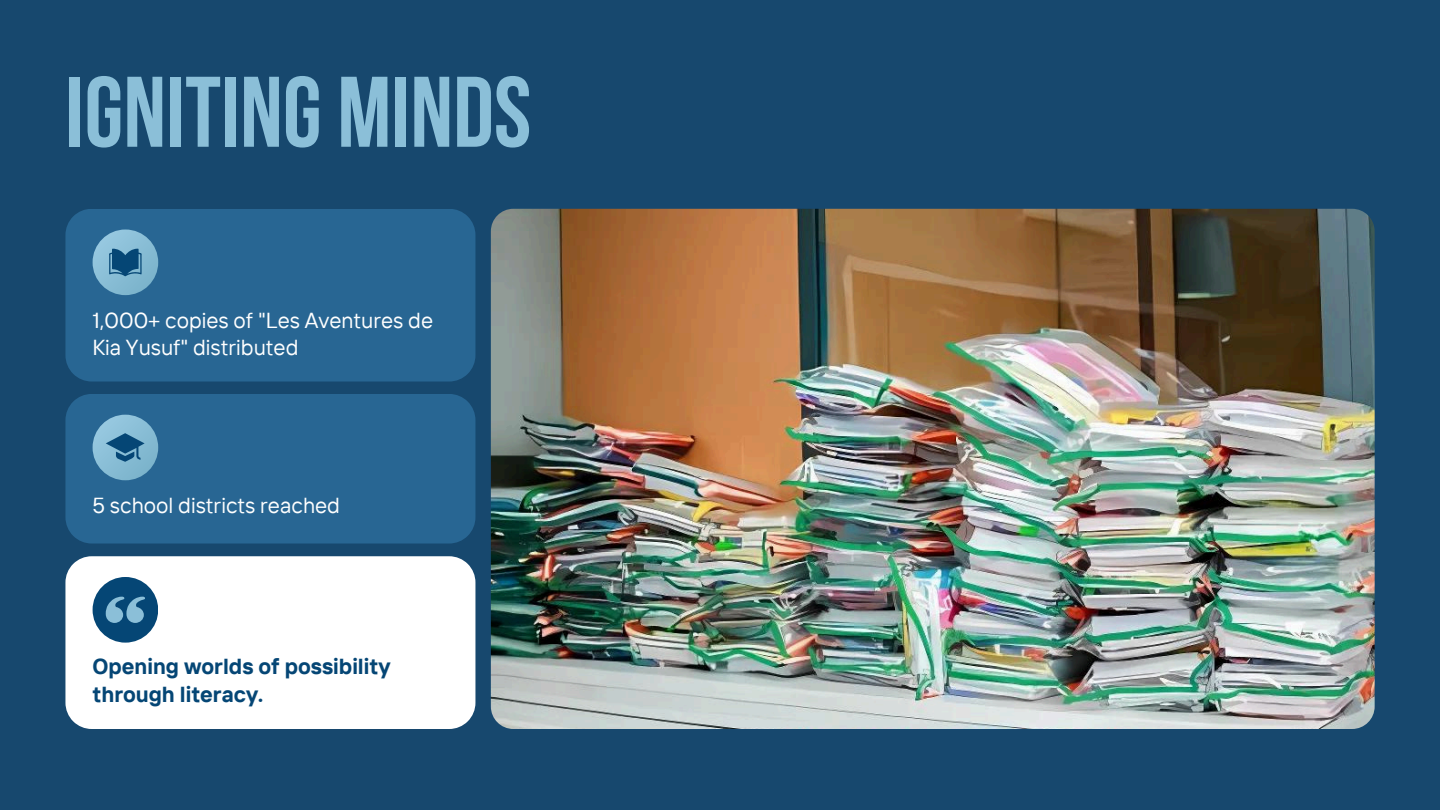
<style>
.page{position:relative;width:1440px;height:810px;background:#17486e}
.page>*{position:absolute;margin:0;border:0;box-sizing:border-box;transform-origin:0 0}
.t1{font:100px "Bebas Neue Cyrillic";color:#8bbfd8}
.t2{font:21.7px/27.6px "TT Interphases";color:#fff}
.t3{font:700 21.7px/27.8px "TT Interphases";color:#054675}
</style>
<div class="page">
<img style="left:491px;top:209px;width:883px;height:520px;border-radius:23px">
<div style="left:65px;top:209px;width:410px;height:173px;background:#286693"></div>
<div style="left:93px;top:230px;width:65px;height:65px;background:linear-gradient(to right,#93c5dd,#7eb6ce);border-radius:50%"></div>
<div style="left:65px;top:394px;width:410px;height:150px;background:#286693"></div>
<div style="left:93px;top:415px;width:65px;height:65px;background:linear-gradient(to right,#93c5dd,#7fb6ce);border-radius:50%"></div>
<div style="left:65px;top:556px;width:410px;height:173px;background:#fff"></div>
<div style="left:93px;top:577px;width:65px;height:66px;background:#054675;border-radius:50%"></div>
<svg style="left:106px;top:597px;width:39px;height:26px"></svg>
<svg style="left:109px;top:248px;width:33px;height:28px"></svg>
<svg style="left:106px;top:433px;width:39px;height:29px"></svg>
<p class="t1" style="left:65px;top:72px;width:467px">IGNITING MINDS</p>
<p class="t2" style="left:93px;top:306px;width:342px">1,000+ copies of "Les Aventures de<br>Kia Yusuf" distributed</p>
<p class="t2" style="left:93px;top:491px;width:249px">5 school districts reached</p>
<p class="t3" style="left:93px;top:652px;width:299px">Opening worlds of possibility through literacy.</p>
</div>
